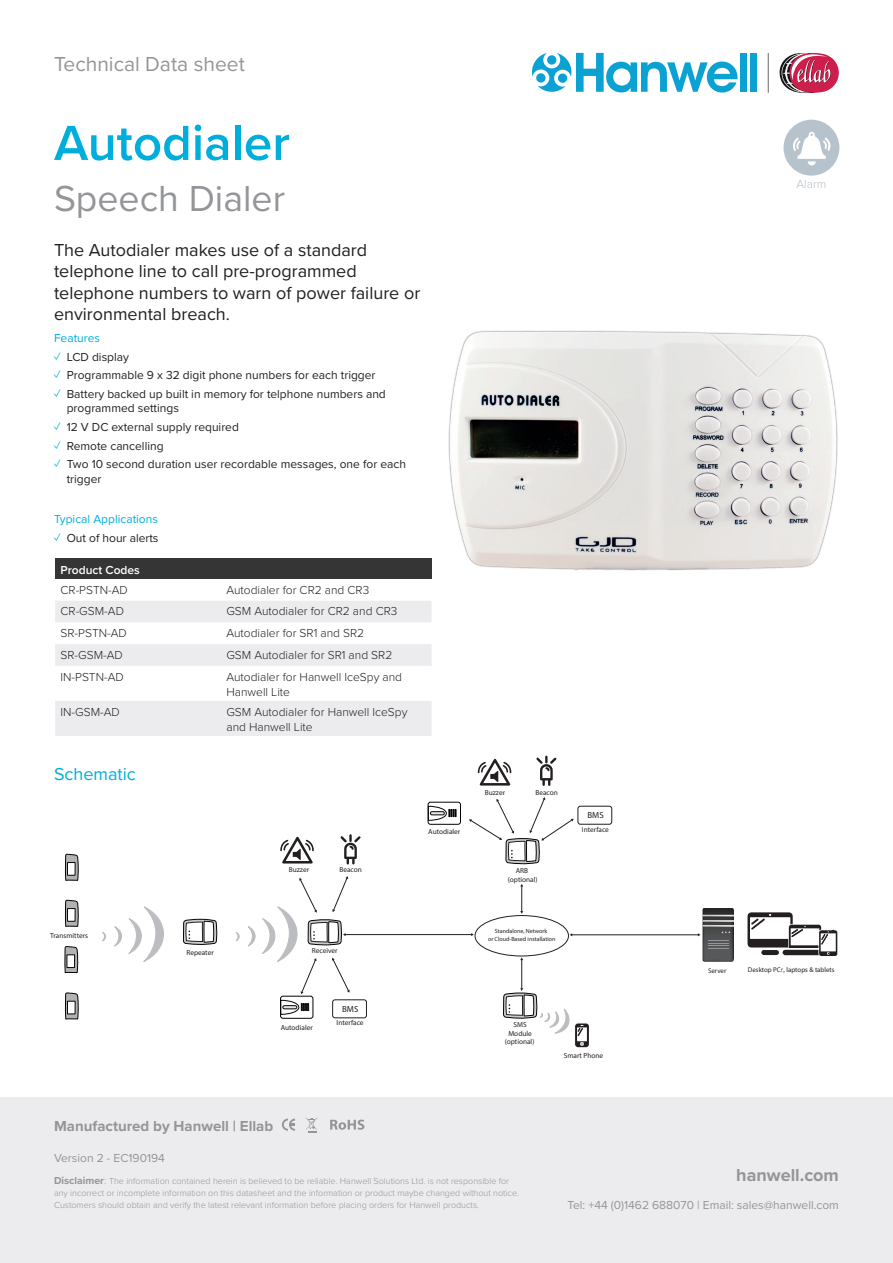
<style>
.page{position:relative;width:893px;height:1263px;background:#fff}
.page>*{position:absolute;margin:0;border:0;box-sizing:border-box;transform-origin:0 0}
.t1{font:600 51px "Proxima Nova";color:#00aedc}
.t2{font:37.5px "Proxima Nova";color:#939598}
.t3{font:21px "Proxima Nova";color:#939598}
.t4{font:18px/21.6px "Proxima Nova";color:#231f20}
.t5{font:700 18px "Proxima Nova";color:#939598}
.t6{font:18px "Proxima Nova";color:#00aedc}
.t7{font:700 15px "Proxima Nova";color:#939598}
.t8{font:12px/14.4px "Proxima Nova";color:#231f20}
.t9{font:300 12px/15px "Proxima Nova";color:#231f20}
.t10{font:12px "Proxima Nova";color:#939598}
.t11{font:12px "Proxima Nova";color:#00aedc}
.t12{font:600 12px "Proxima Nova";color:#fff}
.t13{font:300 12px "Proxima Nova";color:#b4c0c9}
.t14{font:300 9px/12px "Proxima Nova";color:#939598}
.t15{font:8.85px "Univers";color:#231f20}
.t16{font:7.35px/8.7px "Univers";color:#231f20;text-align:center}
.t17{font:italic 300 7.35px "Univers";color:#231f20}
.t18{font:6.9px "Univers";color:#231f20}
.t19{font:6px/7.2px "Univers";color:#231f20;text-align:center}
.s1{color:#00aedc}
.s2{font-weight:700;font-size:10.5px}
.s3{font-size:10.5px}
</style>
<div class="page">
<div style="left:0;top:1097px;width:893px;height:166px;background:#ececee"></div>
<div style="left:740px;top:53px;width:7px;height:39px;background:#0ba2d3"></div>
<div style="left:750px;top:53px;width:7px;height:39px;background:#0ba2d3"></div>
<svg style="left:532px;top:53px;width:205px;height:40px"></svg>
<hr style="left:768px;top:53px;width:1px;height:40px;background:#66696a">
<svg style="left:779px;top:53px;width:60px;height:40px"></svg>
<svg style="left:306px;top:1118px;width:11px;height:14px"></svg>
<svg style="left:330px;top:1119px;width:34px;height:11px"></svg>
<svg style="left:282px;top:1118px;width:13px;height:13px"></svg>
<img style="left:448px;top:330px;width:390px;height:241px">
<svg style="left:128px;top:907px;width:36px;height:55px"></svg>
<svg style="left:114px;top:927px;width:8px;height:20px"></svg>
<svg style="left:102px;top:932px;width:4px;height:9px"></svg>
<svg style="left:332px;top:805px;width:280px;height:213px"></svg>
<div style="left:280px;top:996px;width:33px;height:22px;border:1px solid #040503;border-radius:2px"></div>
<svg style="left:281px;top:1000px;width:28px;height:14px"></svg>
<div style="left:283px;top:1005px;width:14px;height:4px;border:1px solid #040503;border-radius:2px"></div>
<div style="left:428px;top:802px;width:32px;height:22px;background:#fff;border-radius:2px"></div>
<div style="left:428px;top:802px;width:33px;height:23px;border:1px solid #040503;border-radius:2px"></div>
<svg style="left:428px;top:806px;width:28px;height:14px"></svg>
<div style="left:430px;top:811px;width:14px;height:4px;border:1px solid #040503;border-radius:2px"></div>
<svg style="left:248px;top:927px;width:8px;height:20px"></svg>
<svg style="left:236px;top:932px;width:4px;height:9px"></svg>
<div style="left:475px;top:915px;width:93px;height:41px;background:#fff;border-radius:50%"></div>
<div style="left:475px;top:915px;width:94px;height:41px;border:1px solid #231f20;border-radius:50%"></div>
<svg style="left:503px;top:957px;width:86px;height:90px"></svg>
<svg style="left:65px;top:854px;width:14px;height:27px"></svg>
<div style="left:67px;top:862px;width:8px;height:13px;background:#fff"></div>
<div style="left:67px;top:862px;width:8px;height:13px;border:1px solid #050504"></div>
<svg style="left:65px;top:900px;width:14px;height:27px"></svg>
<div style="left:67px;top:908px;width:8px;height:13px;background:#fff"></div>
<div style="left:67px;top:908px;width:8px;height:13px;border:1px solid #050504"></div>
<svg style="left:65px;top:946px;width:13px;height:27px"></svg>
<div style="left:67px;top:955px;width:8px;height:12px;background:#fff"></div>
<div style="left:67px;top:955px;width:8px;height:13px;border:1px solid #050504"></div>
<svg style="left:65px;top:993px;width:14px;height:27px"></svg>
<div style="left:67px;top:1001px;width:8px;height:13px;background:#fff"></div>
<div style="left:67px;top:1001px;width:8px;height:13px;border:1px solid #050504"></div>
<hr style="left:572px;top:934px;width:126px;height:1px;background:#231f20">
<hr style="left:345px;top:934px;width:127px;height:1px;background:#231f20">
<svg style="left:262px;top:876px;width:88px;height:118px"></svg>
<svg style="left:698px;top:908px;width:36px;height:54px;background:#6c6c6e"></svg>
<svg style="left:747px;top:912px;width:91px;height:44px"></svg>
<svg style="left:478px;top:759px;width:33px;height:26px"></svg>
<svg style="left:280px;top:837px;width:34px;height:26px"></svg>
<svg style="left:536px;top:756px;width:20px;height:30px"></svg>
<svg style="left:341px;top:834px;width:20px;height:30px"></svg>
<svg style="left:183px;top:918px;width:34px;height:27px"></svg>
<div style="left:783px;top:120px;width:56px;height:56px;background:#b7c3cc;border-radius:50%"></div>
<svg style="left:793px;top:132px;width:37px;height:33px"></svg>
<div style="left:55px;top:559px;width:377px;height:20px;background:#363536"></div>
<svg style="left:55px;top:601px;width:377px;height:65px"></svg>
<div style="left:55px;top:701px;width:377px;height:35px;background:#ececee"></div>
<h3 class="t3" style="left:54px;top:48px;width:192px">Technical Data sheet</h3>
<h1 class="t1" style="left:54px;top:105px;width:237px">Autodialer</h1>
<h2 class="t2" style="left:54px;top:171px;width:233px">Speech Dialer</h2>
<h3 class="t4" style="left:54px;top:238px;width:368px">The Autodialer makes use of a standard telephone line to call pre-programmed telephone numbers to warn of power failure or environmental breach.</h3>
<h3 class="t11" style="left:54px;top:329px;width:48px">Features</h3>
<h3 class="t8" style="left:54px;top:349px;width:77px"><span class="s1">✓</span> LCD display</h3>
<h3 class="t8" style="left:54px;top:368px;width:323px"><span class="s1">✓</span> Programmable 9 x 32 digit phone numbers for each trigger</h3>
<h3 class="t8" style="left:67px;top:386px;width:321px;text-indent:-13px"><span class="s1">✓</span> Battery backed up built in memory for telphone numbers and programmed settings</h3>
<h3 class="t8" style="left:54px;top:419px;width:186px"><span class="s1">✓</span> 12 V DC external supply required</h3>
<h3 class="t8" style="left:54px;top:438px;width:111px"><span class="s1">✓</span> Remote cancelling</h3>
<h3 class="t8" style="left:67px;top:457px;width:341px;text-indent:-13px"><span class="s1">✓</span> Two 10 second duration user recordable messages, one for each trigger</h3>
<h3 class="t11" style="left:54px;top:510px;width:106px">Typical Applications</h3>
<h3 class="t8" style="left:54px;top:530px;width:106px"><span class="s1">✓</span> Out of hour alerts</h3>
<h3 class="t12" style="left:61px;top:561px;width:81px">Product Codes</h3>
<h3 class="t9" style="left:61px;top:582px;width:69px">CR-PSTN-AD</h3>
<h3 class="t9" style="left:226px;top:582px;width:144px">Autodialer for CR2 and CR3</h3>
<h3 class="t9" style="left:61px;top:603px;width:65px">CR-GSM-AD</h3>
<h3 class="t9" style="left:226px;top:603px;width:172px">GSM Autodialer for CR2 and CR3</h3>
<h3 class="t9" style="left:61px;top:625px;width:68px">SR-PSTN-AD</h3>
<h3 class="t9" style="left:226px;top:625px;width:139px">Autodialer for SR1 and SR2</h3>
<h3 class="t9" style="left:61px;top:647px;width:64px">SR-GSM-AD</h3>
<h3 class="t9" style="left:226px;top:647px;width:167px">GSM Autodialer for SR1 and SR2</h3>
<h3 class="t9" style="left:61px;top:668px;width:65px">IN-PSTN-AD</h3>
<h3 class="t9" style="left:226px;top:668px;width:177px">Autodialer for Hanwell IceSpy and<br>Hanwell Lite</h3>
<h3 class="t9" style="left:61px;top:704px;width:61px">IN-GSM-AD</h3>
<h3 class="t9" style="left:226px;top:704px;width:183px">GSM Autodialer for Hanwell IceSpy and Hanwell Lite</h3>
<h3 class="t6" style="left:54px;top:761px;width:83px">Schematic</h3>
<p class="t16" style="left:289px;top:865px;width:22px">Buzzer</p>
<p class="t16" style="left:339px;top:865px;width:24px">Beacon</p>
<p class="t16" style="left:428px;top:827px;width:33px">Autodialer</p>
<p class="t16" style="left:50px;top:931px;width:39px">Transmitters</p>
<p class="t16" style="left:186px;top:948px;width:29px">Repeater</p>
<p class="t16" style="left:312px;top:946px;width:27px">Receiver</p>
<p class="t16" style="left:281px;top:1023px;width:33px">Autodialer</p>
<p class="t15" style="left:342px;top:1003px;width:18px">BMS</p>
<p class="t16" style="left:337px;top:1018px;width:29px">Interface</p>
<h3 class="t7" style="left:54px;top:1114px;width:221px">Manufactured by Hanwell | Ellab</h3>
<h3 class="t10" style="left:54px;top:1149px;width:112px">Version 2 - EC190194</h3>
<p class="t16" style="left:485px;top:788px;width:22px">Buzzer</p>
<p class="t16" style="left:535px;top:788px;width:24px">Beacon</p>
<p class="t16" style="left:508px;top:866px;width:31px">ARB (optional)</p>
<p class="t19" style="left:488px;top:928px;width:69px">Standalone, Network<br>or Cloud-Based installation</p>
<p class="t15" style="left:587px;top:810px;width:18px">BMS</p>
<p class="t16" style="left:582px;top:825px;width:29px">Interface</p>
<p class="t16" style="left:508px;top:1020px;width:25px">SMS<br>Module</p>
<p class="t17" style="left:505px;top:1037px;width:31px">(optional)</p>
<p class="t16" style="left:564px;top:1051px;width:41px">Smart Phone</p>
<h3 class="t13" style="left:796px;top:175px;width:31px">Alarm</h3>
<p class="t18" style="left:708px;top:966px;width:20px">Server</p>
<p class="t18" style="left:748px;top:965px;width:88px">Desktop PCs, laptops &amp; tablets</p>
<p class="t14" style="left:54px;top:1174px;width:467px"><span class="s2">Disclaimer</span><span class="s3">:</span> The information contained herein is believed to be reliable. Hanwell Solutions Ltd. is not responsible for any incorrect or incomplete information on this datasheet and the information or product maybe changed without notice.<br>Customers should obtain and verify the latest relevant information before placing orders for Hanwell products.</p>
<h3 class="t5" style="left:736px;top:1161px;width:104px">hanwell.com</h3>
<h3 class="t10" style="left:568px;top:1195px;width:273px">Tel: +44 (0)1462 688070 | Email: sales@hanwell.com</h3>
</div>
